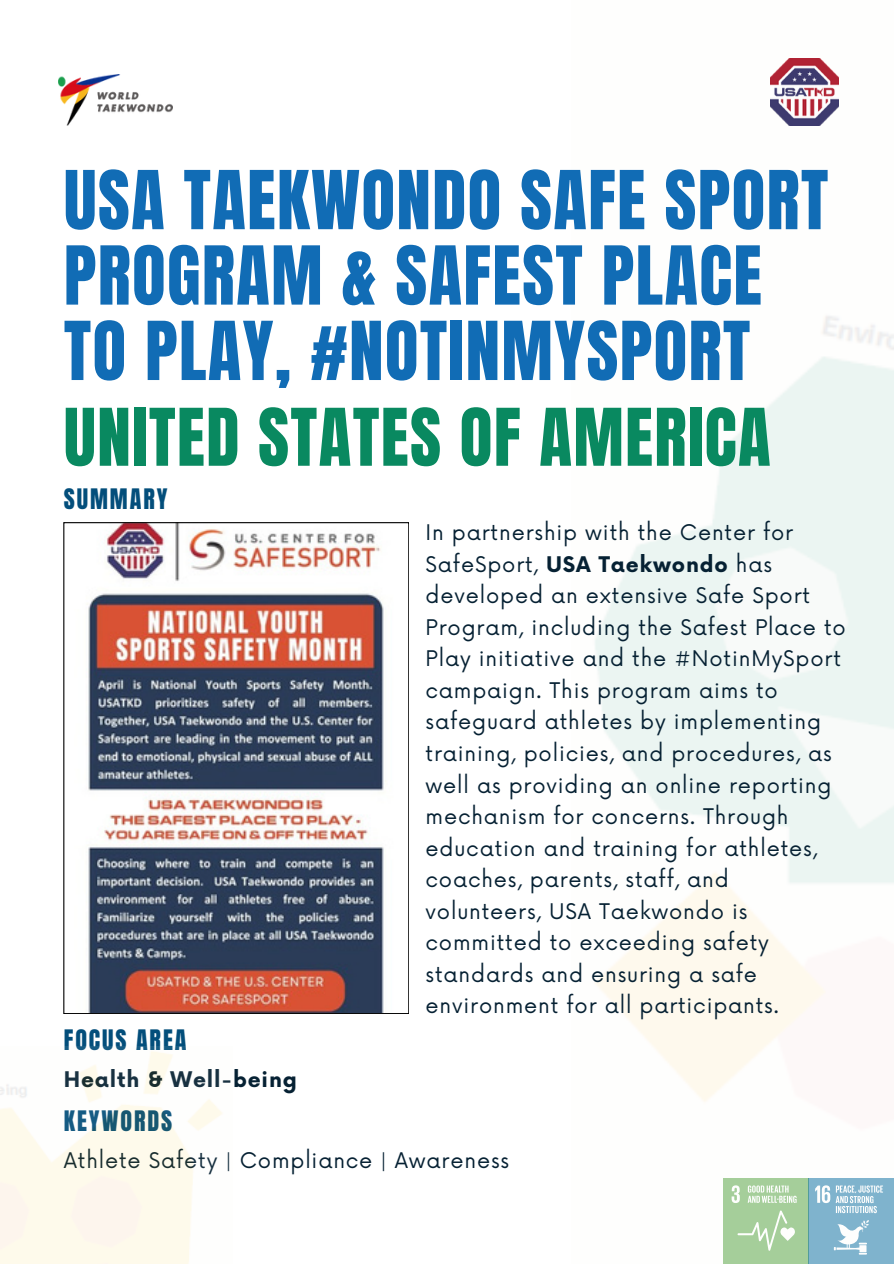
<style>
.page{position:relative;width:894px;height:1264px;background:#fff}
.page>*{position:absolute;margin:0;border:0;box-sizing:border-box;transform-origin:0 0}
.t1{font:69px/75.3px "Anton";letter-spacing:.02em;color:#116cb5}
.t2{font:67.5px "Anton";letter-spacing:.02em;color:#098960}
.t3{font:24px "Anton";letter-spacing:.08em;color:#034e7b}
.t4{font:21px/31.5px "Now";letter-spacing:.04em;color:#062133}
.t5{font:700 21px "Now";letter-spacing:.04em;color:#062133}
.s1{font-weight:700}
</style>
<div class="page">
<img style="left:595px;top:58px;width:298px;height:1044px">
<img style="left:769px;top:59px;width:69px;height:66px">
<img style="left:58px;top:75px;width:114px;height:50px">
<img style="left:64px;top:522px;width:344px;height:491px">
<div style="left:723px;top:1178px;width:85px;height:85px;background:#a5ce9a"></div>
<svg style="left:731px;top:1185px;width:8px;height:17px"></svg>
<svg style="left:737px;top:1210px;width:57px;height:40px"></svg>
<svg style="left:747px;top:1185px;width:49px;height:17px"></svg>
<div style="left:808px;top:1178px;width:85px;height:85px;background:#7fb3cd"></div>
<svg style="left:815px;top:1185px;width:67px;height:28px"></svg>
<svg style="left:833px;top:1220px;width:35px;height:34px"></svg>
<h2 class="t1" style="left:64px;top:164px;width:765px">USA TAEKWONDO SAFE SPORT<br>PROGRAM &amp; SAFEST PLACE<br>TO PLAY, #NOTINMYSPORT</h2>
<p class="t2" style="left:64px;top:389px;width:708px">UNITED STATES OF AMERICA</p>
<h2 class="t3" style="left:64px;top:481px;width:105px">SUMMARY</h2>
<p class="t3" style="left:64px;top:1022px;width:124px">FOCUS AREA</p>
<p class="t5" style="left:64px;top:1068px;width:235px">Health &amp; Well-being</p>
<p class="t4" style="left:425px;top:518px;width:421px">In partnership with the Center for SafeSport, <span class="s1">USA Taekwondo</span> has developed an extensive Safe Sport Program, including the Safest Place to Play initiative and the #NotinMySport campaign. This program aims to safeguard athletes by implementing training, policies, and procedures, as well as providing an online reporting mechanism for concerns. Through education and training for athletes, coaches, parents, staff, and volunteers, USA Taekwondo is committed to exceeding safety standards and ensuring a safe environment for all participants.</p>
<p class="t3" style="left:64px;top:1103px;width:110px">KEYWORDS</p>
<h1 class="t4" style="left:64px;top:1145px;width:447px">Athlete Safety | Compliance | Awareness</h1>
</div>
